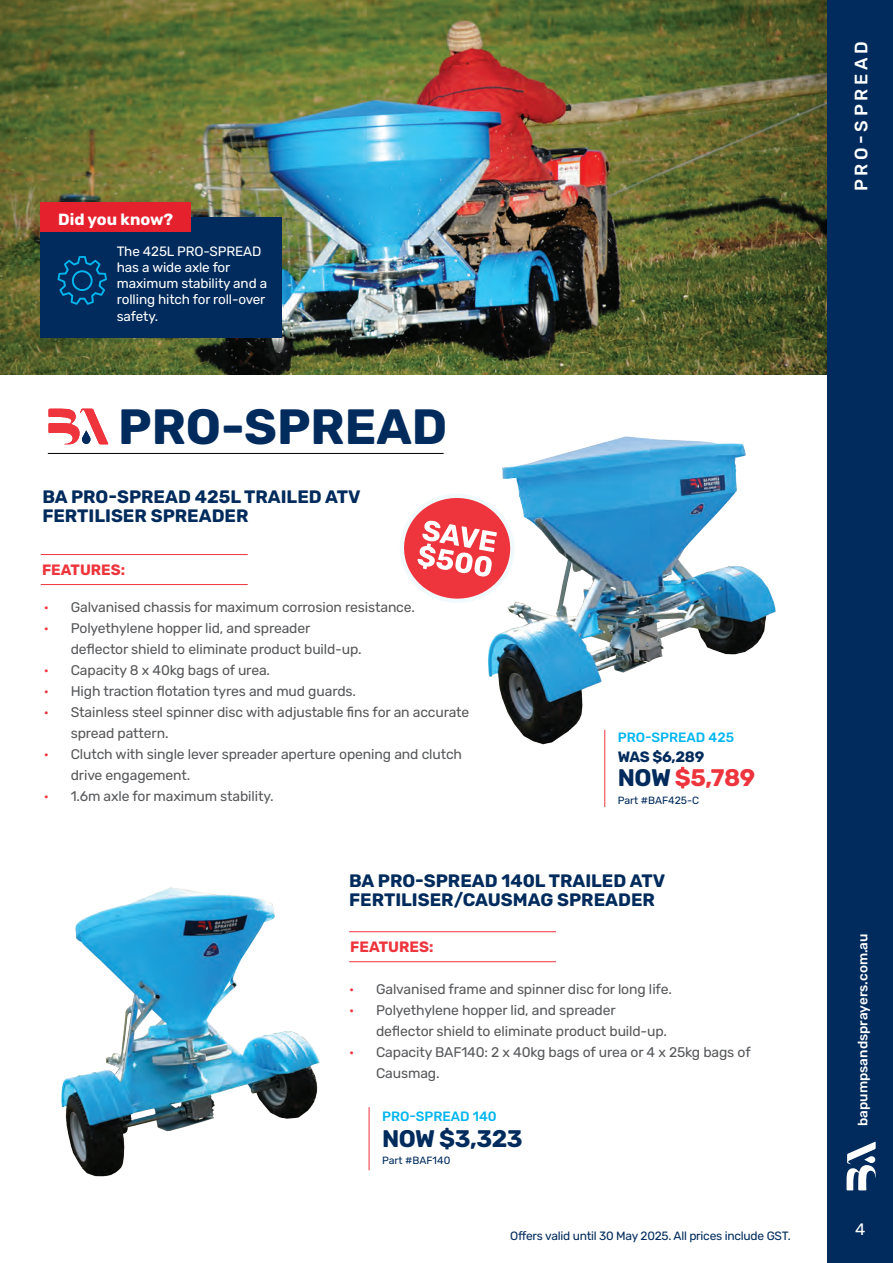
<style>
.page{position:relative;width:893px;height:1263px;background:#fff}
.page>*{position:absolute;margin:0;border:0;box-sizing:border-box;transform-origin:0 0}
.t1{font:700 49.5px "Rubik";color:#002b5c}
.t2{font:700 24px "Rubik";letter-spacing:-.02em;color:#ee343d}
.t3{font:700 24px "Rubik";letter-spacing:-.02em;color:#002b5c}
.t4{font:700 18px/19.5px "Rubik";color:#002b5c}
.t5{font:500 18px "Rubik";letter-spacing:.2em;color:#fff}
.t6{font:16.5px "Rubik";color:#fff}
.t7{font:700 16.2px "Rubik";color:#fff}
.t8{font:700 15px "Rubik";color:#ee343d}
.t9{font:700 15px "Rubik";letter-spacing:-.025em;color:#002b5c}
.t10{font:13.95px/21px "Rubik";letter-spacing:-.01em;color:#57585a}
.t11{font:13.5px/16.2px "Rubik";letter-spacing:-.01em;color:#fff}
.t12{font:500 13.5px "Rubik";color:#00b6ef}
.t13{font:500 13.5px "Rubik";color:#fff}
.t14{font:12px "Rubik";letter-spacing:-.02em;color:#002b5c}
.t15{font:10.5px "Rubik";color:#002b5c}
.s1{font-size:13.5px;color:#ee343d}
.s2{color:#002b5c}
</style>
<div class="page">
<svg style="left:48px;top:408px;width:60px;height:36px"></svg>
<hr style="left:41px;top:584px;width:207px;height:1px;background:#ee343d">
<hr style="left:41px;top:554px;width:207px;height:1px;background:#ee343d">
<hr style="left:349px;top:961px;width:207px;height:1px;background:#ee343d">
<hr style="left:349px;top:931px;width:207px;height:1px;background:#ee343d">
<hr style="left:48px;top:453px;width:396px;height:1px;background:#000">
<img style="left:0;top:0;width:828px;height:374px">
<img style="left:488px;top:436px;width:288px;height:317px">
<img style="left:61px;top:887px;width:259px;height:290px">
<div style="left:40px;top:217px;width:242px;height:121px;background:#002b5c"></div>
<div style="left:40px;top:202px;width:151px;height:30px;background:#e6212e"></div>
<svg style="left:57px;top:256px;width:50px;height:49px"></svg>
<svg style="left:400px;top:490px;width:118px;height:115px"></svg>
<hr style="left:604px;top:730px;width:1px;height:77px;background:#ee343d">
<hr style="left:369px;top:1107px;width:1px;height:63px;background:#ee343d">
<div style="left:828px;top:0;width:65px;height:1263px;background:#002b5c"></div>
<svg style="left:846px;top:1141px;width:30px;height:49px"></svg>
<p class="t7" style="left:58px;top:210px;width:117px">Did you know?</p>
<p class="t11" style="left:117px;top:243px;width:152px">The 425L PRO-SPREAD has a wide axle for maximum stability and a rolling hitch for roll-over safety.</p>
<h1 class="t1" style="left:118px;top:399px;width:330px">PRO-SPREAD</h1>
<p class="t4" style="left:42px;top:487px;width:320px">BA PRO-SPREAD 425L TRAILED ATV<br>FERTILISER SPREADER</p>
<p class="t8" style="left:42px;top:561px;width:85px">FEATURES:</p>
<p class="t10" style="left:44px;top:597px;width:373px"><span class="s1">•</span> Galvanised chassis for maximum corrosion resistance.</p>
<p class="t10" style="left:71px;top:618px;width:292px;text-indent:-27px"><span class="s1">•</span> Polyethylene hopper lid, and spreader deflector shield to eliminate product build-up.</p>
<p class="t10" style="left:44px;top:660px;width:228px"><span class="s1">•</span> Capacity 8 x 40kg bags of urea.</p>
<p class="t10" style="left:44px;top:681px;width:314px"><span class="s1">•</span> High traction flotation tyres and mud guards.</p>
<p class="t10" style="left:71px;top:702px;width:400px;text-indent:-27px"><span class="s1">•</span> Stainless steel spinner disc with adjustable fins for an accurate spread pattern.</p>
<p class="t10" style="left:71px;top:744px;width:393px;text-indent:-27px"><span class="s1">•</span> Clutch with single lever spreader aperture opening and clutch drive engagement.</p>
<p class="t10" style="left:44px;top:786px;width:231px"><span class="s1">•</span> 1.6m axle for maximum stability.</p>
<p class="t12" style="left:618px;top:730px;width:118px">PRO-SPREAD 425</p>
<p class="t9" style="left:618px;top:748px;width:88px">WAS $6,289</p>
<h2 class="t2" style="left:618px;top:765px;width:139px"><span class="s2">NOW</span> $5,789</h2>
<p class="t15" style="left:618px;top:794px;width:83px">Part #BAF425-C</p>
<p class="t4" style="left:349px;top:871px;width:318px">BA PRO-SPREAD 140L TRAILED ATV<br>FERTILISER/CAUSMAG SPREADER</p>
<p class="t8" style="left:350px;top:938px;width:85px">FEATURES:</p>
<p class="t10" style="left:349px;top:979px;width:324px"><span class="s1">•</span> Galvanised frame and spinner disc for long life.</p>
<p class="t10" style="left:376px;top:1000px;width:292px;text-indent:-27px"><span class="s1">•</span> Polyethylene hopper lid, and spreader deflector shield to eliminate product build-up.</p>
<p class="t10" style="left:376px;top:1042px;width:376px;text-indent:-27px"><span class="s1">•</span> Capacity BAF140: 2 x 40kg bags of urea or 4 x 25kg bags of<br>Causmag.</p>
<p class="t12" style="left:382px;top:1108px;width:116px">PRO-SPREAD 140</p>
<h2 class="t3" style="left:382px;top:1125px;width:142px">NOW $3,323</h2>
<p class="t15" style="left:382px;top:1154px;width:70px">Part #BAF140</p>
<p class="t14" style="left:510px;top:1229px;width:282px">Offers valid until 30 May 2025. All prices include GST.</p>
<p class="t5" style="left:851px;top:191px;width:151px;rotate:-90deg">PRO-SPREAD</p>
<p class="t13" style="left:855px;top:1126px;width:194px;rotate:-90deg">bapumpsandsprayers.com.au</p>
<p class="t6" style="left:855px;top:1220px;width:12px">4</p>
</div>
